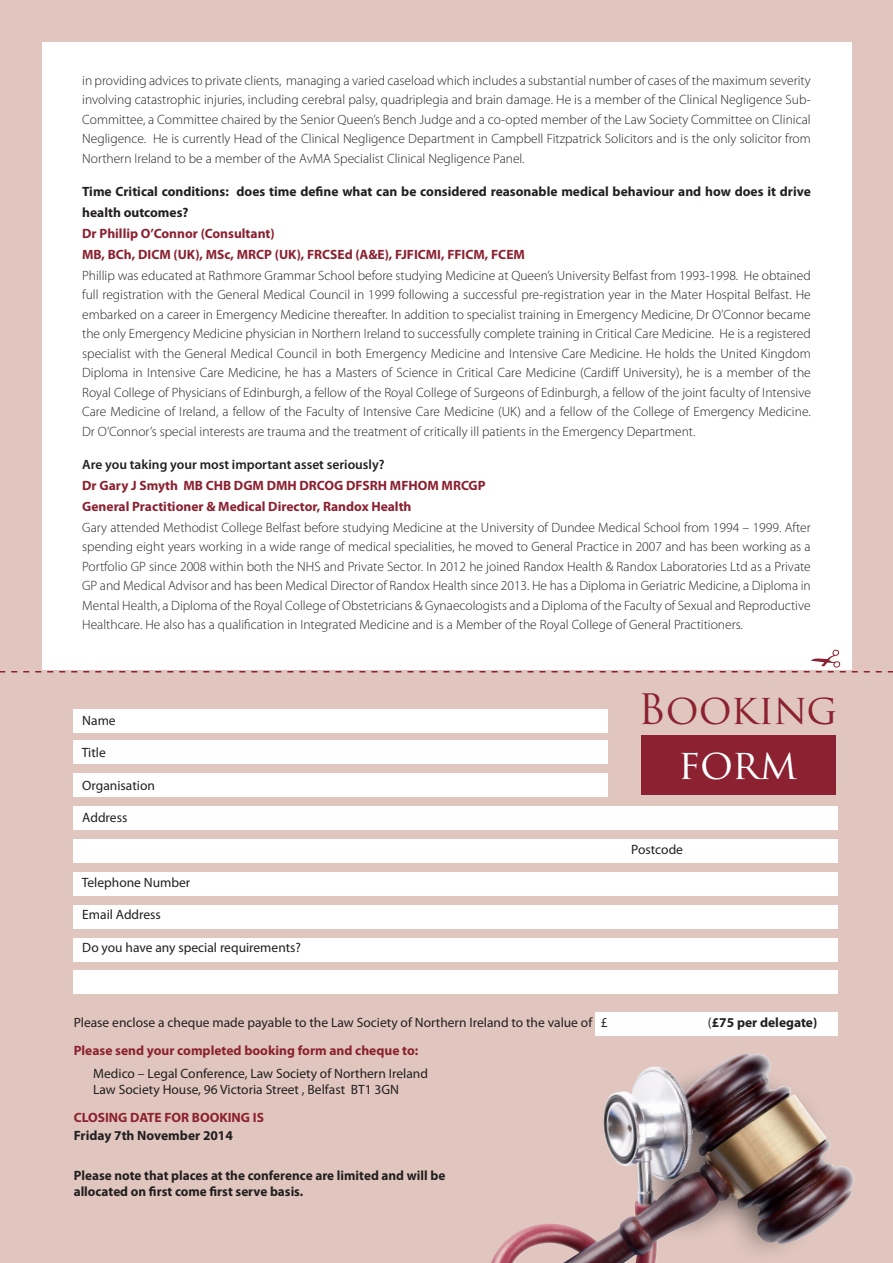
<style>
.page{position:relative;width:893px;height:1263px;background:#e0c6be}
.page>*{position:absolute;margin:0;border:0;box-sizing:border-box;transform-origin:0 0}
.t1{font:40.8px "Trajan Pro";letter-spacing:-.005em;color:#8b2131}
.t2{font:40.8px "Trajan Pro";color:#fff}
.t3{font:300 13.5px/19.5px "Myriad Pro";color:#231f20;text-align:justify}
.t4{font:13.5px "Myriad Pro";color:#231f20}
.t5{font:700 13.5px "Myriad Pro";color:#8b2131}
.t6{font:700 13.5px/21px "Myriad Pro";color:#231f20}
.t7{font:600 13.5px "Myriad Pro";color:#231f20}
.s1{font-weight:400}
</style>
<div class="page">
<div style="left:42px;top:42px;width:809px;height:1178px;background:#fff"></div>
<div style="left:0;top:671px;width:893px;height:592px;background:#e0c6be"></div>
<div style="left:641px;top:735px;width:194px;height:60px;background:#8b2131"></div>
<div style="left:74px;top:709px;width:534px;height:24px;background:#fff"></div>
<div style="left:74px;top:740px;width:534px;height:24px;background:#fff"></div>
<div style="left:74px;top:773px;width:534px;height:24px;background:#fff"></div>
<div style="left:74px;top:806px;width:764px;height:24px;background:#fff"></div>
<div style="left:74px;top:839px;width:764px;height:24px;background:#fff"></div>
<div style="left:74px;top:872px;width:764px;height:24px;background:#fff"></div>
<div style="left:74px;top:905px;width:764px;height:23px;background:#fff"></div>
<div style="left:595px;top:1012px;width:243px;height:23px;background:#fff"></div>
<div style="left:74px;top:938px;width:764px;height:23px;background:#fff"></div>
<div style="left:74px;top:970px;width:764px;height:24px;background:#fff"></div>
<div style="left:628px;top:1063px;width:210px;height:200px;background:#231f20;opacity:.81"></div>
<img style="left:660px;top:1090px;width:155px;height:155px">
<img style="left:640px;top:1053px;width:106px;height:40px">
<svg style="left:0;top:650px;width:893px;height:22px"></svg>
<p class="t3" style="left:82px;top:70px;width:730px">in providing advices to private clients, managing a varied caseload which includes a substantial number of cases of the maximum severity involving catastrophic injuries, including cerebral palsy, quadriplegia and brain damage. He is a member of the Clinical Negligence Sub-Committee, a Committee chaired by the Senior Queen’s Bench Judge and a co-opted member of the Law Society Committee on Clinical Negligence. He is currently Head of the Clinical Negligence Department in Campbell Fitzpatrick Solicitors and is the only solicitor from Northern Ireland to be a member of the AvMA Specialist Clinical Negligence Panel.</p>
<p class="t6" style="left:82px;top:180px;width:730px">Time Critical conditions: does time define what can be considered reasonable medical behaviour and how does it drive health outcomes?</p>
<p class="t5" style="left:82px;top:224px;width:194px">Dr Phillip O’Connor (Consultant)</p>
<p class="t5" style="left:82px;top:245px;width:444px">MB, BCh, DICM (UK), MSc, MRCP (UK), FRCSEd (A&amp;E), FJFICMI, FFICM, FCEM</p>
<p class="t3" style="left:82px;top:265px;width:730px">Phillip was educated at Rathmore Grammar School before studying Medicine at Queen’s University Belfast from 1993-1998. He obtained full registration with the General Medical Council in 1999 following a successful pre-registration year in the Mater Hospital Belfast. He embarked on a career in Emergency Medicine thereafter. In addition to specialist training in Emergency Medicine, Dr O’Connor became the only Emergency Medicine physician in Northern Ireland to successfully complete training in Critical Care Medicine. He is a registered specialist with the General Medical Council in both Emergency Medicine and Intensive Care Medicine. He holds the United Kingdom Diploma in Intensive Care Medicine, he has a Masters of Science in Critical Care Medicine (Cardiff University), he is a member of the Royal College of Physicians of Edinburgh, a fellow of the Royal College of Surgeons of Edinburgh, a fellow of the joint faculty of Intensive Care Medicine of Ireland, a fellow of the Faculty of Intensive Care Medicine (UK) and a fellow of the College of Emergency Medicine.<br>Dr O’Connor’s special interests are trauma and the treatment of critically ill patients in the Emergency Department.</p>
<p class="t7" style="left:82px;top:456px;width:304px">Are you taking your most important asset seriously?</p>
<p class="t5" style="left:82px;top:476px;width:405px">Dr Gary J Smyth MB CHB DGM DMH DRCOG DFSRH MFHOM MRCGP</p>
<p class="t5" style="left:82px;top:497px;width:331px">General Practitioner &amp; Medical Director, Randox Health</p>
<p class="t3" style="left:82px;top:517px;width:730px">Gary attended Methodist College Belfast before studying Medicine at the University of Dundee Medical School from 1994 – 1999. After spending eight years working in a wide range of medical specialities, he moved to General Practice in 2007 and has been working as a Portfolio GP since 2008 within both the NHS and Private Sector. In 2012 he joined Randox Health &amp; Randox Laboratories Ltd as a Private GP and Medical Advisor and has been Medical Director of Randox Health since 2013. He has a Diploma in Geriatric Medicine, a Diploma in Mental Health, a Diploma of the Royal College of Obstetricians &amp; Gynaecologists and a Diploma of the Faculty of Sexual and Reproductive Healthcare. He also has a qualification in Integrated Medicine and is a Member of the Royal College of General Practitioners.</p>
<p class="t4" style="left:82px;top:712px;width:35px">Name</p>
<p class="t4" style="left:82px;top:744px;width:26px">Title</p>
<p class="t4" style="left:82px;top:777px;width:74px">Organisation</p>
<p class="t4" style="left:82px;top:809px;width:47px">Address</p>
<p class="t4" style="left:82px;top:874px;width:110px">Telephone Number</p>
<p class="t4" style="left:82px;top:906px;width:80px">Email Address</p>
<p class="t4" style="left:82px;top:939px;width:220px">Do you have any special requirements?</p>
<p class="t1" style="left:638px;top:683px;width:201px">Booking</p>
<p class="t2" style="left:678px;top:738px;width:120px">form</p>
<p class="t4" style="left:631px;top:841px;width:53px">Postcode</p>
<p class="t4" style="left:74px;top:1014px;width:536px">Please enclose a cheque made payable to the Law Society of Northern Ireland to the value of £</p>
<p class="t6" style="left:708px;top:1011px;width:111px"><span class="s1">(</span>£75 per delegate)</p>
<p class="t5" style="left:74px;top:1042px;width:346px">Please send your completed booking form and cheque to:</p>
<p class="t4" style="left:93px;top:1065px;width:336px">Medico – Legal Conference, Law Society of Northern Ireland</p>
<p class="t4" style="left:93px;top:1081px;width:307px">Law Society House, 96 Victoria Street , Belfast BT1 3GN</p>
<p class="t5" style="left:74px;top:1108px;width:192px">CLOSING DATE FOR BOOKING IS</p>
<p class="t6" style="left:74px;top:1124px;width:161px">Friday 7th November 2014</p>
<p class="t6" style="left:74px;top:1165px;width:373px">Please note that places at the conference are limited and will be</p>
<p class="t6" style="left:74px;top:1181px;width:231px">allocated on first come first serve basis.</p>
</div>
